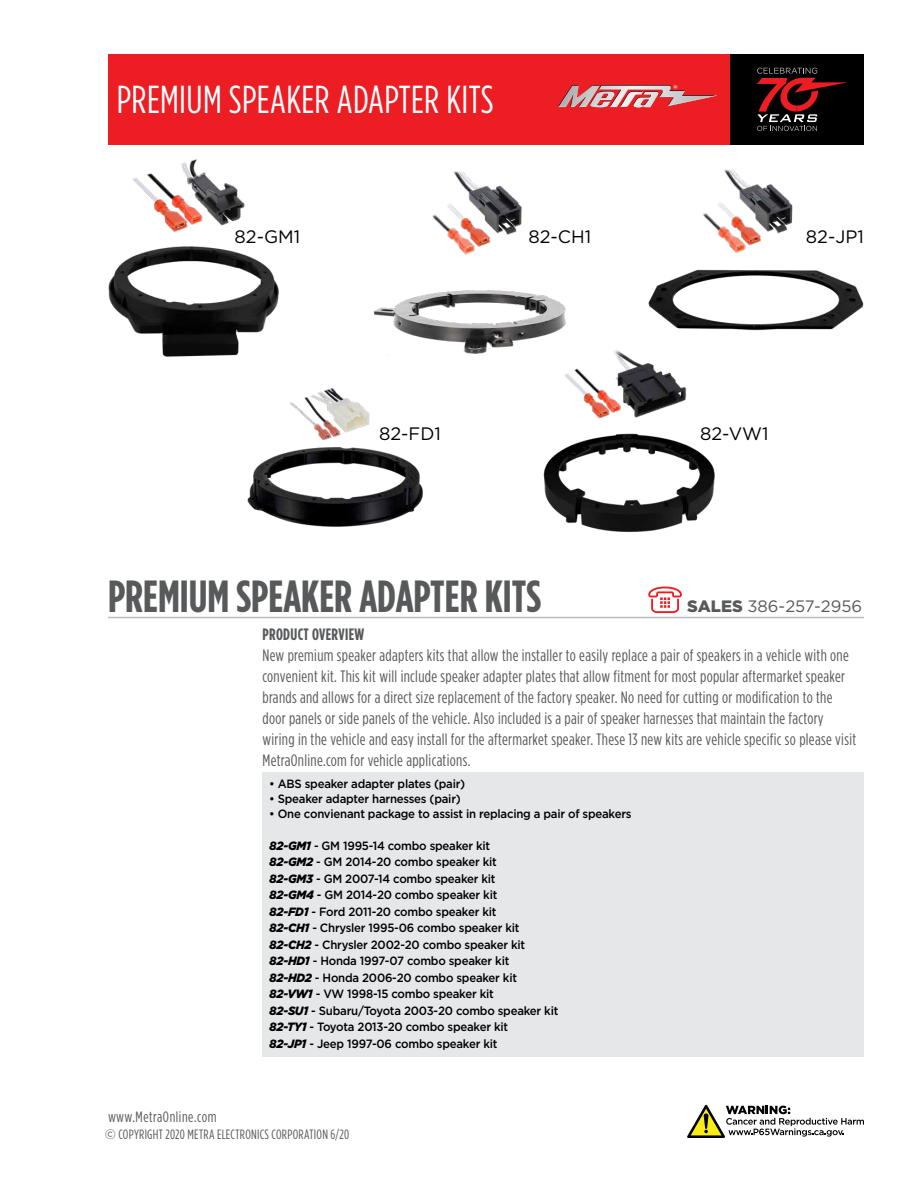
<style>
.page{position:relative;width:918px;height:1188px;background:#fff}
.page>*{position:absolute;margin:0;border:0;box-sizing:border-box;transform-origin:0 0}
.t1{font:700 45px "Gotham Condensed";color:#58595b}
.t2{font:39px "Gotham Condensed";letter-spacing:.01em;color:#fff}
.t3{font:18px "Gotham";color:#000}
.t4{font:16.5px/21px "Gotham Condensed";letter-spacing:.02em;color:#58595b}
.t5{font:16.5px "Gotham";color:#58595b}
.t6{font:700 16.5px "Gotham Condensed";letter-spacing:.02em;color:#58595b}
.t7{font:15px "Gotham Condensed";letter-spacing:.04em;color:#58595b}
.t8{font:13.5px "Gotham Condensed";letter-spacing:.02em;color:#58595b}
.t9{font:500 12px/16.5px "Gotham";letter-spacing:-.02em;color:#000;scale:.95 1}
.s1{font-weight:900}
.s2{font-weight:900;font-style:italic}
.s3{font-family:"Gotham"}
</style>
<div class="page">
<div style="left:108px;top:54px;width:756px;height:91px;background:#ed1d24"></div>
<div style="left:730px;top:54px;width:134px;height:91px;background:#000"></div>
<svg style="left:756px;top:68px;width:91px;height:63px"></svg>
<hr style="left:108px;top:617px;width:756px;height:1px;background:#babcbe">
<svg style="left:648px;top:587px;width:34px;height:26px"></svg>
<div style="left:262px;top:773px;width:602px;height:284px;background:#e6e7e8"></div>
<svg style="left:687px;top:1105px;width:177px;height:33px"></svg>
<svg style="left:558px;top:85px;width:159px;height:23px"></svg>
<img style="left:108px;top:159px;width:171px;height:198px">
<img style="left:247px;top:388px;width:176px;height:139px">
<img style="left:373px;top:171px;width:193px;height:185px">
<img style="left:522px;top:325px;width:193px;height:208px">
<img style="left:643px;top:169px;width:221px;height:210px">
<h2 class="t2" style="left:117px;top:78px;width:379px">PREMIUM SPEAKER ADAPTER KITS</h2>
<h3 class="t3" style="left:235px;top:226px;width:67px">82-GM1</h3>
<h3 class="t3" style="left:528px;top:226px;width:64px">82-CH1</h3>
<h3 class="t3" style="left:806px;top:227px;width:59px">82-JP1</h3>
<h3 class="t3" style="left:379px;top:423px;width:63px">82-FD1</h3>
<h3 class="t3" style="left:700px;top:424px;width:70px">82-VW1</h3>
<h1 class="t1" style="left:108px;top:571px;width:434px">PREMIUM SPEAKER ADAPTER KITS</h1>
<h3 class="t5" style="left:687px;top:597px;width:176px"><span class="s1">SALES</span> 386-257-2956</h3>
<h3 class="t6" style="left:262px;top:625px;width:103px">PRODUCT OVERVIEW</h3>
<p class="t4" style="left:262px;top:644px;width:595px">New premium speaker adapters kits that allow the installer to easily replace a pair of speakers in a vehicle with one convenient kit. This kit will include speaker adapter plates that allow fitment for most popular aftermarket speaker brands and allows for a direct size replacement of the factory speaker. No need for cutting or modification to the door panels or side panels of the vehicle. Also included is a pair of speaker harnesses that maintain the factory wiring in the vehicle and easy install for the aftermarket speaker. These 13 new kits are vehicle specific so please visit MetraOnline.com for vehicle applications.</p>
<p class="t9" style="left:269px;top:776px;width:208px">• ABS speaker adapter plates (pair)</p>
<p class="t9" style="left:269px;top:791px;width:203px">• Speaker adapter harnesses (pair)</p>
<p class="t9" style="left:269px;top:806px;width:383px">• One convienant package to assist in replacing a pair of speakers</p>
<p class="t9" style="left:269px;top:837px;width:306px"><span class="s2">82-GM1</span> - GM 1995-14 combo speaker kit<br><span class="s2">82-GM2</span> - GM 2014-20 combo speaker kit<br><span class="s2">82-GM3</span> - GM 2007-14 combo speaker kit<br><span class="s2">82-GM4</span> - GM 2014-20 combo speaker kit<br><span class="s2">82-FD1</span> - Ford 2011-20 combo speaker kit<br><span class="s2">82-CH1</span> - Chrysler 1995-06 combo speaker kit <span class="s2">82-CH2</span> - Chrysler 2002-20 combo speaker kit <span class="s2">82-HD1</span> - Honda 1997-07 combo speaker kit<br><span class="s2">82-HD2</span> - Honda 2006-20 combo speaker kit <span class="s2">82-VW1</span> - VW 1998-15 combo speaker kit<br><span class="s2">82-SU1</span> - Subaru/Toyota 2003-20 combo speaker kit <span class="s2">82-TY1</span> - Toyota 2013-20 combo speaker kit<br><span class="s2">82-JP1</span> - Jeep 1997-06 combo speaker kit</p>
<p class="t7" style="left:108px;top:1109px;width:110px">www.MetraOnline.com</p>
<p class="t8" style="left:105px;top:1127px;width:246px"><span class="s3">©</span> COPYRIGHT 2020 METRA ELECTRONICS CORPORATION 6/20</p>
</div>
